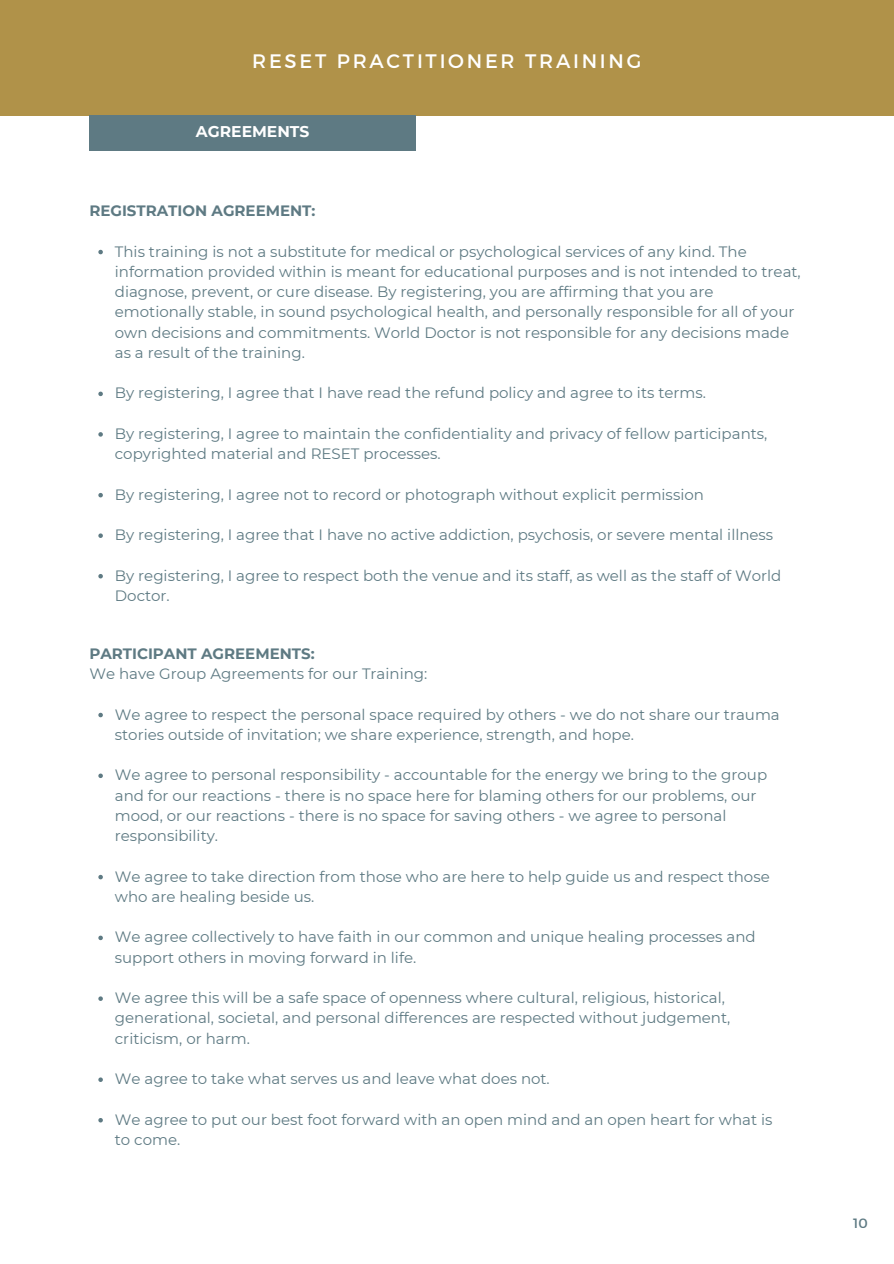
<style>
.page{position:relative;width:894px;height:1264px;background:#fff}
.page>*{position:absolute;margin:0;border:0;box-sizing:border-box;transform-origin:0 0}
.t1{font:19.5px "Montserrat";letter-spacing:.14em;color:#fff}
.t2{font:700 15.6px "Montserrat";color:#fff}
.t3{font:15px/20.2px "Montserrat";color:#5e7a83}
.t4{font:700 15px "Montserrat";color:#5e7a83}
.t5{font:13.5px "Montserrat";color:#5e7a83}
</style>
<div class="page">
<div style="left:0;top:0;width:893px;height:115px;background:#b09249"></div>
<div style="left:89px;top:115px;width:327px;height:36px;background:#5e7a83"></div>
<svg style="left:98px;top:712px;width:5px;height:5px"></svg>
<svg style="left:98px;top:773px;width:5px;height:5px"></svg>
<svg style="left:98px;top:874px;width:5px;height:5px"></svg>
<svg style="left:98px;top:935px;width:5px;height:5px"></svg>
<svg style="left:98px;top:996px;width:5px;height:4px"></svg>
<svg style="left:98px;top:1077px;width:5px;height:4px"></svg>
<svg style="left:98px;top:1118px;width:5px;height:4px"></svg>
<svg style="left:98px;top:250px;width:5px;height:4px"></svg>
<svg style="left:98px;top:391px;width:5px;height:5px"></svg>
<svg style="left:98px;top:432px;width:5px;height:4px"></svg>
<svg style="left:98px;top:493px;width:5px;height:4px"></svg>
<svg style="left:98px;top:533px;width:5px;height:5px"></svg>
<svg style="left:98px;top:574px;width:5px;height:4px"></svg>
<h1 class="t1" style="left:252px;top:48px;width:390px">RESET PRACTITIONER TRAINING</h1>
<h2 class="t2" style="left:196px;top:122px;width:115px">AGREEMENTS</h2>
<p class="t4" style="left:89px;top:201px;width:227px">REGISTRATION AGREEMENT:</p>
<p class="t3" style="left:115px;top:241px;width:687px">This training is not a substitute for medical or psychological services of any kind. The information provided within is meant for educational purposes and is not intended to treat, diagnose, prevent, or cure disease. By registering, you are affirming that you are emotionally stable, in sound psychological health, and personally responsible for all of your own decisions and commitments. World Doctor is not responsible for any decisions made as a result of the training.</p>
<p class="t3" style="left:115px;top:383px;width:592px">By registering, I agree that I have read the refund policy and agree to its terms.</p>
<p class="t3" style="left:115px;top:423px;width:654px">By registering, I agree to maintain the confidentiality and privacy of fellow participants, copyrighted material and RESET processes.</p>
<p class="t3" style="left:115px;top:484px;width:590px">By registering, I agree not to record or photograph without explicit permission</p>
<p class="t3" style="left:115px;top:524px;width:659px">By registering, I agree that I have no active addiction, psychosis, or severe mental illness</p>
<p class="t3" style="left:115px;top:565px;width:668px">By registering, I agree to respect both the venue and its staff, as well as the staff of World<br>Doctor.</p>
<h2 class="t4" style="left:89px;top:644px;width:227px">PARTICIPANT AGREEMENTS:</h2>
<p class="t3" style="left:89px;top:663px;width:339px">We have Group Agreements for our Training:</p>
<p class="t3" style="left:115px;top:704px;width:666px">We agree to respect the personal space required by others - we do not share our trauma stories outside of invitation; we share experience, strength, and hope.</p>
<p class="t3" style="left:115px;top:764px;width:653px">We agree to personal responsibility - accountable for the energy we bring to the group and for our reactions - there is no space here for blaming others for our problems, our mood, or our reactions - there is no space for saving others - we agree to personal responsibility.</p>
<p class="t3" style="left:115px;top:866px;width:656px">We agree to take direction from those who are here to help guide us and respect those who are healing beside us.</p>
<p class="t3" style="left:115px;top:926px;width:642px">We agree collectively to have faith in our common and unique healing processes and support others in moving forward in life.</p>
<p class="t3" style="left:115px;top:987px;width:617px">We agree this will be a safe space of openness where cultural, religious, historical, generational, societal, and personal differences are respected without judgement, criticism, or harm.</p>
<p class="t3" style="left:115px;top:1068px;width:436px">We agree to take what serves us and leave what does not.</p>
<p class="t3" style="left:115px;top:1109px;width:659px">We agree to put our best foot forward with an open mind and an open heart for what is to come.</p>
<p class="t5" style="left:853px;top:1214px;width:16px">10</p>
</div>
